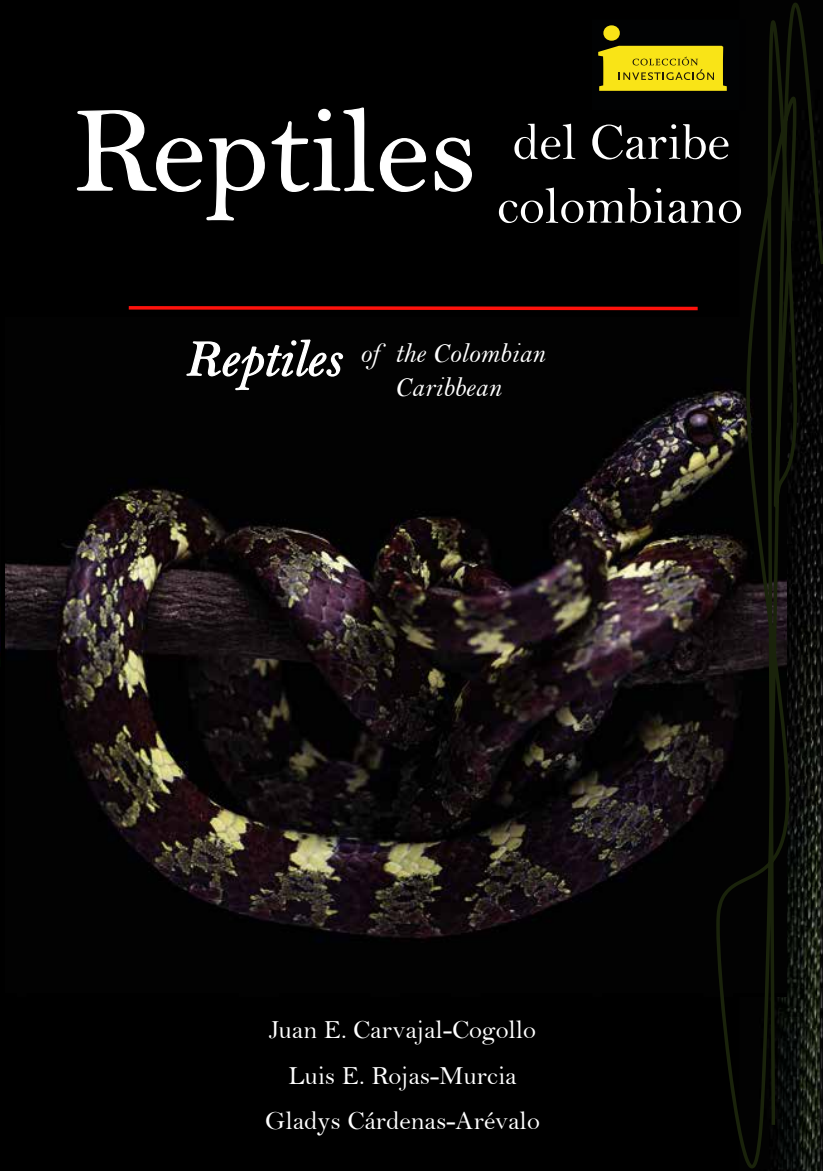
<style>
.page{position:relative;width:823px;height:1171px;background:#fff}
.page>*{position:absolute;margin:0;border:0;box-sizing:border-box;transform-origin:0 0}
.t1{font:52.5px "Bell";color:#fff}
.t2{font:28px/33.4px "Bell MT Italic";color:#fff;text-align:center}
.t3{font:26.25px/45.3px "Bell";color:#fff;text-align:center}
</style>
<div class="page">
<div style="left:0;top:0;width:822px;height:1171px;background:#000"></div>
<img style="left:0;top:637px;width:1px;height:14px">
<svg style="left:77px;top:107px;width:395px;height:114px"></svg>
<svg style="left:129px;top:306px;width:568px;height:4px;background:#db0f0a"></svg>
<img style="left:5px;top:356px;width:711px;height:586px">
<svg style="left:186px;top:339px;width:157px;height:51px"></svg>
<svg style="left:716px;top:3px;width:106px;height:1165px"></svg>
<img style="left:716px;top:19px;width:29px;height:91px">
<svg style="left:598px;top:25px;width:128px;height:66px"></svg>
<h1 class="t1" style="left:512px;top:111px;width:219px">del Caribe</h1>
<h1 class="t1" style="left:497px;top:175px;width:247px">colombiano</h1>
<p class="t2" style="left:360px;top:337px;width:187px">of the Colombian<br>Caribbean</p>
<p class="t3" style="left:265px;top:1007px;width:276px">Juan E. Carvajal-Cogollo<br>Luis E. Rojas-Murcia<br>Gladys Cárdenas-Arévalo</p>
</div>
